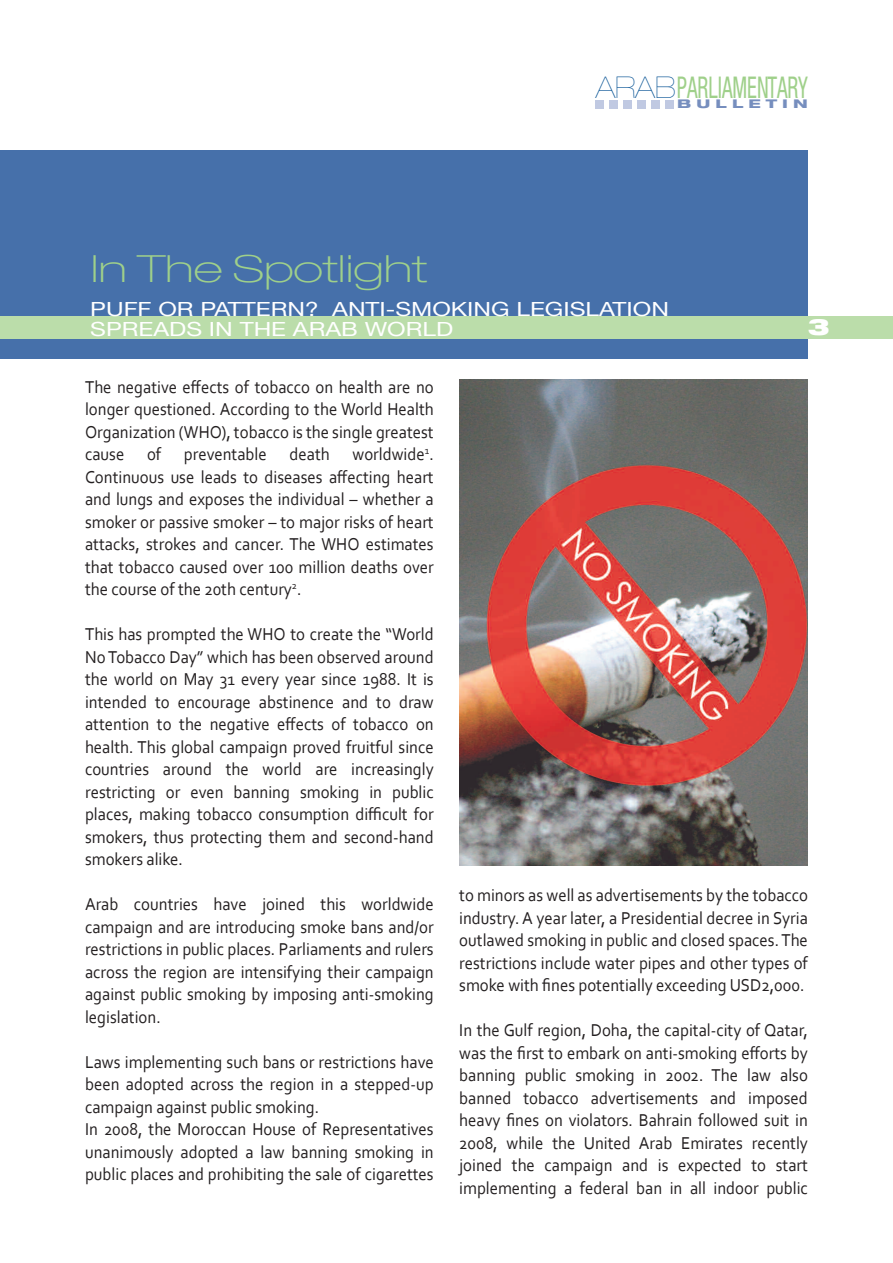
<style>
.page{position:relative;width:893px;height:1263px;background:#fff}
.page>*{position:absolute;margin:0;border:0;box-sizing:border-box;transform-origin:0 0}
.t1{font:100 expanded 37.5px "Helvetica Neue";color:#9fd08a;scale:1.25 1}
.t2{font:condensed 30px "Helvetica Neue";color:#9fd08a;scale:.7 1}
.t3{font:900 expanded 22.5px "Helvetica Neue";color:#fff}
.t4{font:19.5px/20.2px "Helvetica Neue";color:#fff;scale:1.25 1}
.t5{font:18px/22.5px "Corbel";color:#231f20;text-align:justify;scale:.93 1}
.t6{font:800 expanded 12px "Helvetica Neue";letter-spacing:.34em;color:#768ebe;scale:1.25 1}
.s1{font-weight:900;font-stretch:expanded;color:#004f92}
</style>
<div class="page">
<div style="left:0;top:150px;width:808px;height:209px;background:#4670aa"></div>
<div style="left:0;top:316px;width:893px;height:23px;background:#bda"></div>
<div style="left:665px;top:100px;width:8px;height:8px;background:#c0c9e2"></div>
<div style="left:651px;top:100px;width:8px;height:8px;background:#c0c9e2"></div>
<div style="left:637px;top:100px;width:9px;height:8px;background:#c0c9e2"></div>
<div style="left:623px;top:100px;width:8px;height:8px;background:#c0c9e2"></div>
<div style="left:609px;top:100px;width:9px;height:8px;background:#c0c9e2"></div>
<div style="left:596px;top:100px;width:8px;height:8px;background:#c0c9e2"></div>
<img style="left:460px;top:380px;width:348px;height:485px">
<h1 class="t1" style="left:91px;top:255px;width:271px">In The Spotlight</h1>
<h2 class="t2" style="left:596px;top:77px;width:305px"><span class="s1">ARAB</span>PARLIAMENTARY</h2>
<p class="t6" style="left:677px;top:99px;width:106px">BULLETIN</p>
<p class="t4" style="left:90px;top:298px;width:464px">PUFF OR PATTERN? ANTI-SMOKING LEGISLATION<br>SPREADS IN THE ARAB WORLD</p>
<p class="t3" style="left:808px;top:318px;width:23px">3</p>
<p class="t5" style="left:85px;top:375px;width:376px">The negative effects of tobacco on health are no longer questioned. According to the World Health Organization (WHO), tobacco is the single greatest cause</p>
<p class="t5" style="left:147px;top:443px;width:17px">of</p>
<p class="t5" style="left:184px;top:443px;width:91px">preventable</p>
<p class="t5" style="left:289px;top:443px;width:45px">death</p>
<p class="t5" style="left:85px;top:443px;width:376px;text-indent:267px">worldwide<sup>1</sup>.<br>Continuous use leads to diseases affecting heart and lungs and exposes the individual – whether a smoker or passive smoker – to major risks of heart attacks, strokes and cancer. The WHO estimates that tobacco caused over 100 million deaths over the course of the 20th century<sup>2</sup>.</p>
<p class="t5" style="left:85px;top:623px;width:376px">This has prompted the WHO to create the “World No Tobacco Day” which has been observed around the world on May 31 every year since 1988. It is intended to encourage abstinence and to draw attention to the negative effects of tobacco on health. This global campaign proved fruitful since countries around the world are increasingly restricting or even banning smoking in public places, making tobacco consumption difficult for smokers, thus protecting them and second-hand smokers alike.</p>
<p class="t5" style="left:85px;top:893px;width:376px">Arab countries have joined this worldwide campaign and are introducing smoke bans and/or restrictions in public places. Parliaments and rulers across the region are intensifying their campaign against public smoking by imposing anti-smoking legislation.</p>
<p class="t5" style="left:85px;top:1050px;width:376px;text-align:left">Laws implementing such bans or restrictions have been adopted across the region in a stepped-up campaign against public smoking.<br>In 2008, the Moroccan House of Representatives unanimously adopted a law banning smoking in public places and prohibiting the sale of cigarettes</p>
<p class="t5" style="left:459px;top:884px;width:376px">to minors as well as advertisements by the tobacco industry. A year later, a Presidential decree in Syria outlawed smoking in public and closed spaces.The restrictions include water pipes and other types of smoke with fines potentially exceeding USD2,000.</p>
<p class="t5" style="left:459px;top:1019px;width:376px">In the Gulf region, Doha, the capital-city of Qatar, was the first to embark on anti-smoking efforts by banning public smoking in 2002. The law also banned tobacco advertisements and imposed heavy fines on violators. Bahrain followed suit in 2008, while the United Arab Emirates recently joined the campaign and is expected to start implementing a federal ban in all indoor public</p>
</div>
